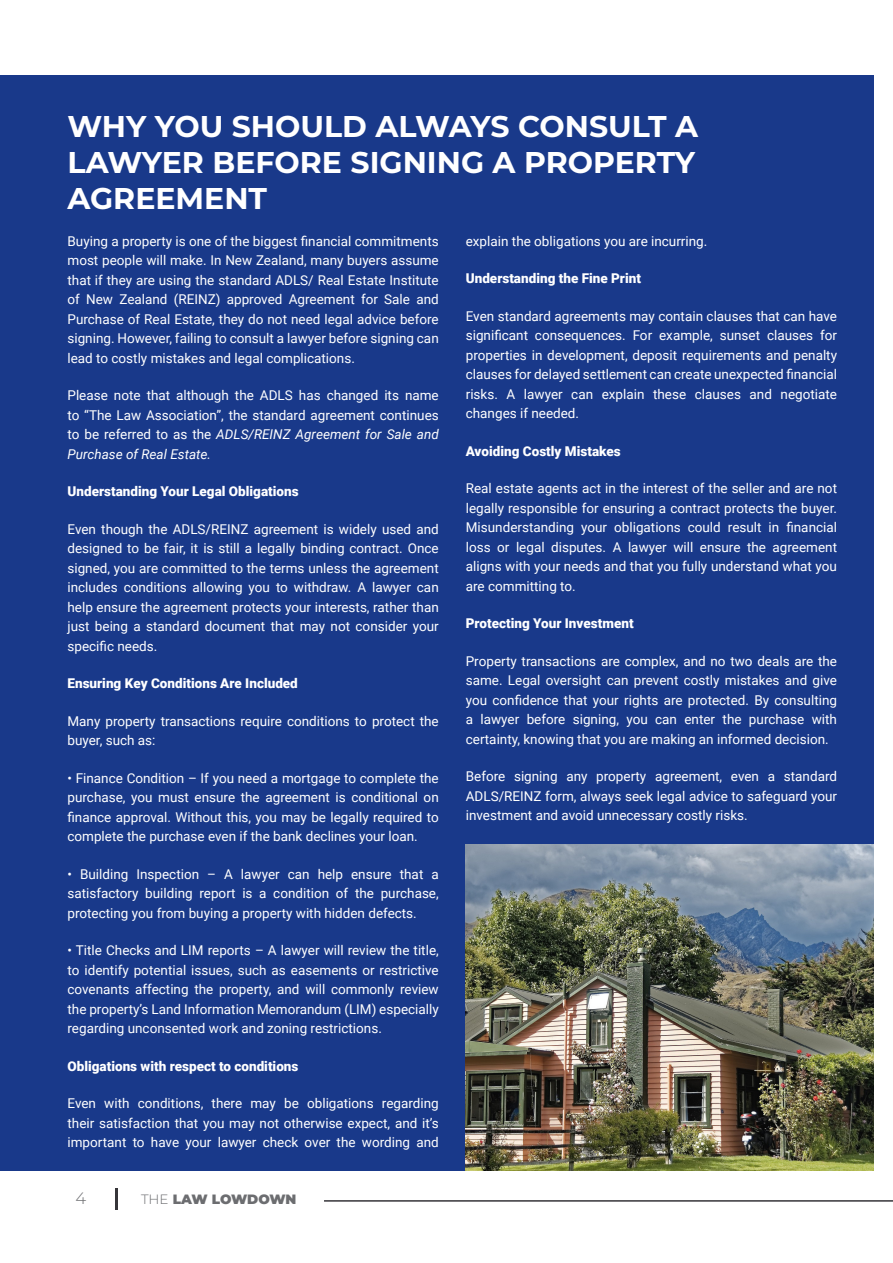
<style>
.page{position:relative;width:893px;height:1263px;background:#fff}
.page>*{position:absolute;margin:0;border:0;box-sizing:border-box;transform-origin:0 0}
.t1{font:700 30px/36px "Montserrat";color:#fff}
.t2{font:300 16.5px "Montserrat";color:#6c6d70}
.Body_Text{font:13.5px/19.5px "Roboto";color:#fff;text-align:justify}
.Body_Text-2{font:900 13.5px "Roboto";color:#fff}
.t3{font:900 13.5px "Montserrat";letter-spacing:-.015em;color:#6c6d70}
.s1{font-style:italic}
.s2{font-weight:300}
</style>
<div class="page">
<hr style="left:115px;top:1188px;width:3px;height:22px;background:#363539">
<hr style="left:324px;top:1200px;width:569px;height:2px;background:#363539">
<div style="left:0;top:76px;width:873px;height:1095px;background:#19398a"></div>
<img style="left:466px;top:844px;width:407px;height:327px">
<p class="t1" style="left:68px;top:107px;width:632px">WHY YOU SHOULD ALWAYS CONSULT A<br>LAWYER BEFORE SIGNING A PROPERTY</p>
<p class="t1" style="left:68px;top:179px;width:201px">AGREEMENT</p>
<p class="Body_Text" style="left:68px;top:231px;width:373px">Buying a property is one of the biggest financial commitments most people will make. In New Zealand, many buyers assume that if they are using the standard ADLS/ Real Estate Institute of New Zealand (REINZ) approved Agreement for Sale and Purchase of Real Estate, they do not need legal advice before signing. However, failing to consult a lawyer before signing can lead to costly mistakes and legal complications.</p>
<p class="Body_Text" style="left:68px;top:385px;width:373px">Please note that although the ADLS has changed its name to “The Law Association”, the standard agreement continues to be referred to as the <span class="s1">ADLS/REINZ Agreement for Sale and Purchase of Real Estate.</span></p>
<p class="Body_Text-2" style="left:68px;top:482px;width:233px">Understanding Your Legal Obligations</p>
<p class="Body_Text" style="left:68px;top:519px;width:373px">Even though the ADLS/REINZ agreement is widely used and designed to be fair, it is still a legally binding contract. Once signed, you are committed to the terms unless the agreement includes conditions allowing you to withdraw. A lawyer can help ensure the agreement protects your interests, rather than just being a standard document that may not consider your specific needs.</p>
<p class="Body_Text-2" style="left:68px;top:674px;width:232px">Ensuring Key Conditions Are Included</p>
<p class="Body_Text" style="left:68px;top:711px;width:373px">Many property transactions require conditions to protect the buyer, such as:</p>
<p class="Body_Text" style="left:68px;top:768px;width:373px">• Finance Condition – If you need a mortgage to complete the purchase, you must ensure the agreement is conditional on finance approval. Without this, you may be legally required to complete the purchase even if the bank declines your loan.</p>
<p class="Body_Text" style="left:68px;top:864px;width:373px">• Building Inspection – A lawyer can help ensure that a satisfactory building report is a condition of the purchase, protecting you from buying a property with hidden defects.</p>
<p class="Body_Text" style="left:68px;top:940px;width:373px">• Title Checks and LIM reports – A lawyer will review the title, to identify potential issues, such as easements or restrictive covenants affecting the property, and will commonly review the property’s Land Information Memorandum (LIM) especially regarding unconsented work and zoning restrictions.</p>
<p class="Body_Text-2" style="left:68px;top:1056px;width:232px">Obligations with respect to conditions</p>
<p class="Body_Text" style="left:68px;top:1093px;width:373px">Even with conditions, there may be obligations regarding their satisfaction that you may not otherwise expect, and it’s important to have your lawyer check over the wording and</p>
<p class="Body_Text" style="left:466px;top:231px;width:243px">explain the obligations you are incurring.</p>
<p class="Body_Text-2" style="left:466px;top:269px;width:177px">Understanding the Fine Print</p>
<p class="Body_Text" style="left:466px;top:306px;width:373px">Even standard agreements may contain clauses that can have significant consequences. For example, sunset clauses for properties in development, deposit requirements and penalty clauses for delayed settlement can create unexpected financial risks. A lawyer can explain these clauses and negotiate changes if needed.</p>
<p class="Body_Text-2" style="left:466px;top:441px;width:157px">Avoiding Costly Mistakes</p>
<p class="Body_Text" style="left:466px;top:478px;width:373px">Real estate agents act in the interest of the seller and are not legally responsible for ensuring a contract protects the buyer.<br>Misunderstanding your obligations could result in financial loss or legal disputes. A lawyer will ensure the agreement aligns with your needs and that you fully understand what you are committing to.</p>
<p class="Body_Text-2" style="left:466px;top:614px;width:169px">Protecting Your Investment</p>
<p class="Body_Text" style="left:466px;top:651px;width:373px">Property transactions are complex, and no two deals are the same. Legal oversight can prevent costly mistakes and give you confidence that your rights are protected. By consulting a lawyer before signing, you can enter the purchase with certainty, knowing that you are making an informed decision.</p>
<p class="Body_Text" style="left:466px;top:766px;width:373px">Before signing any property agreement, even a standard ADLS/REINZ form, always seek legal advice to safeguard your investment and avoid unnecessary costly risks.</p>
<p class="t2" style="left:76px;top:1187px;width:12px">4</p>
<p class="t3" style="left:141px;top:1189px;width:157px"><span class="s2">THE</span> LAW LOWDOWN</p>
</div>
